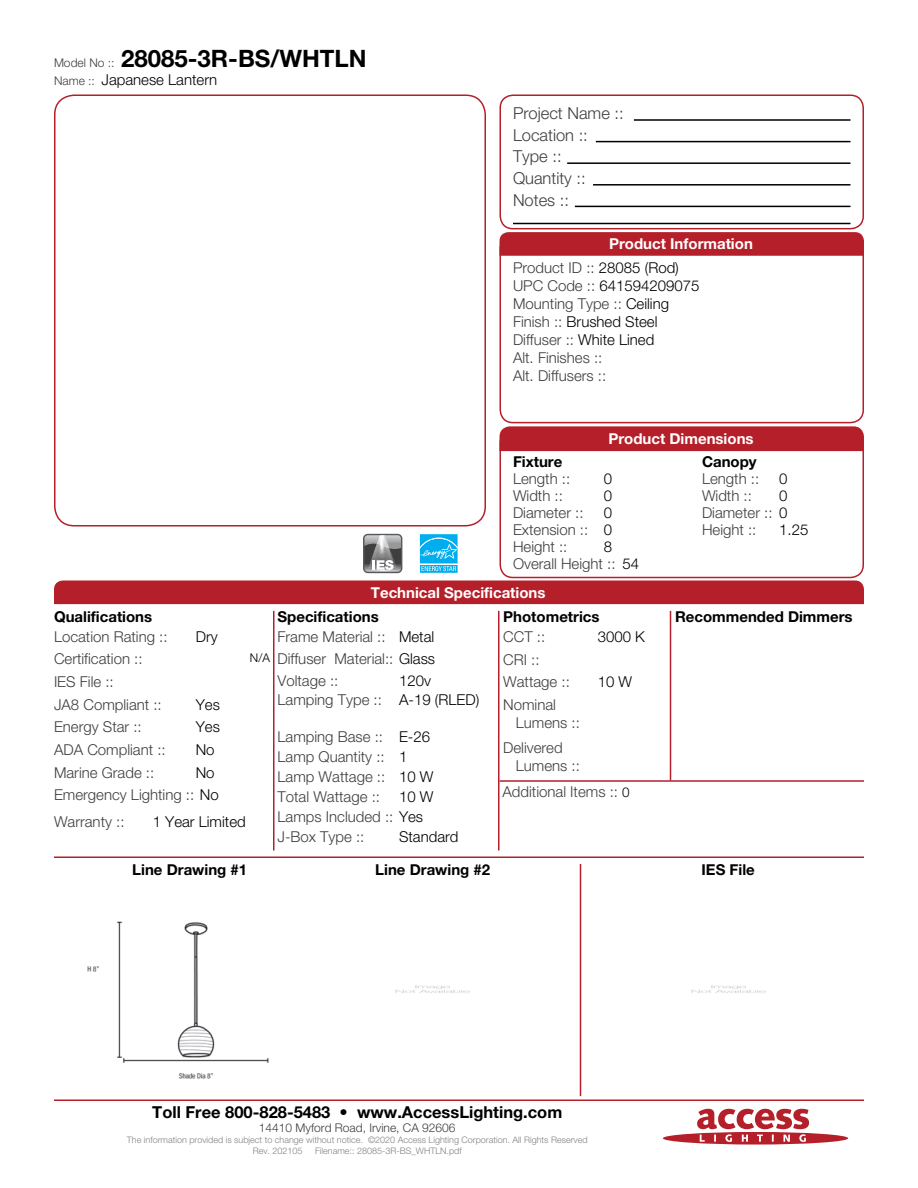
<style>
.page{position:relative;width:918px;height:1188px;background:#fff}
.page>*{position:absolute;margin:0;border:0;box-sizing:border-box;transform-origin:0 0}
.t1{font:700 24px "Helvetica Neue LT Std";color:#000001}
.Left_Justify{font:300 16.5px "Helvetica Neue LT Std";color:#3e3e3f}
.t2{font:700 16.5px "Helvetica Neue LT Std";color:#000001}
.Left_Justify-2{font:300 15px/18px "Helvetica Neue LT Std";color:#3e3e3f}
.Left_Justify-3{font:300 15px "Helvetica Neue LT Std";color:#000001}
.Left_Justify-4{font:700 15px "Helvetica Neue LT Std";color:#000001}
.t3{font:700 15px "Helvetica Neue LT Std";color:#fff}
.t4{font:300 12px "Helvetica Neue LT Std";color:#3e3e3f}
.Left_Justify-5{font:300 12px "Helvetica Neue LT Std";color:#000001}
.t5{font:300 9px "Helvetica Neue LT Std";color:#808285}
.s1{font-weight:300;font-size:12px;color:#3e3e3f}
.s2{font-size:12px;color:#3e3e3f}
.s3{color:#000001}
.s4{color:#3e3e3f}
.s5{font-size:13.5px;color:#000001}
</style>
<div class="page">
<svg style="left:663px;top:1109px;width:185px;height:36px"></svg>
<div style="left:499px;top:94px;width:365px;height:135px;border:2px solid #b41f2a;border-radius:13px"></div>
<div style="left:499px;top:235px;width:365px;height:188px;border:2px solid #b41f2a;border-radius:13px"></div>
<div style="left:499px;top:430px;width:365px;height:148px;border:2px solid #b41f2a;border-radius:13px"></div>
<hr style="left:634px;top:119px;width:217px;height:2px;background:#000001">
<hr style="left:596px;top:141px;width:254px;height:1px;background:#000001">
<hr style="left:593px;top:184px;width:258px;height:2px;background:#000001">
<hr style="left:567px;top:162px;width:283px;height:2px;background:#000001">
<hr style="left:575px;top:206px;width:275px;height:1px;background:#000001">
<hr style="left:513px;top:223px;width:337px;height:1px;background:#000001">
<svg style="left:500px;top:232px;width:364px;height:24px;background:#b5232d"></svg>
<div style="left:500px;top:426px;width:364px;height:25px;background:#b41f2a"></div>
<div style="left:54px;top:580px;width:810px;height:24px;background:#b41f2a"></div>
<hr style="left:54px;top:856px;width:810px;height:2px;background:#b41f2a">
<hr style="left:54px;top:1100px;width:810px;height:1px;background:#b41f2a">
<hr style="left:670px;top:611px;width:1px;height:170px;background:#b41f2a">
<hr style="left:580px;top:864px;width:1px;height:232px;background:#b41f2a">
<hr style="left:498px;top:611px;width:2px;height:239px;background:#b41f2a">
<hr style="left:273px;top:611px;width:1px;height:239px;background:#b41f2a">
<div style="left:54px;top:94px;width:432px;height:432px;border:2px solid #b41f2a;border-radius:20px"></div>
<hr style="left:500px;top:780px;width:364px;height:2px;background:#b41f2a">
<div style="left:363px;top:534px;width:39px;height:39px;border:1px solid #57585a;border-radius:4px"></div>
<svg style="left:363px;top:535px;width:40px;height:37px"></svg>
<svg style="left:419px;top:534px;width:39px;height:39px;background:#38bff2"></svg>
<img style="left:87px;top:921px;width:182px;height:158px">
<img style="left:395px;top:985px;width:75px;height:8px">
<img style="left:691px;top:985px;width:75px;height:8px">
<p class="t1" style="left:54px;top:44px;width:314px"><span class="s1">Model No ::</span> 28085-3R-BS/WHTLN</p>
<p class="Left_Justify-3" style="left:54px;top:70px;width:165px"><span class="s2">Name ::</span> Japanese Lantern</p>
<p class="Left_Justify" style="left:513px;top:103px;width:112px">Project Name ::</p>
<p class="Left_Justify" style="left:513px;top:125px;width:76px">Location ::</p>
<p class="Left_Justify" style="left:513px;top:146px;width:50px">Type ::</p>
<p class="Left_Justify" style="left:513px;top:168px;width:74px">Quantity ::</p>
<p class="Left_Justify" style="left:513px;top:190px;width:57px">Notes ::</p>
<p class="t3" style="left:609px;top:235px;width:145px">Product Information</p>
<p class="Left_Justify-2" style="left:513px;top:259px;width:167px">Product ID :: <span class="s3">28085 (Rod)</span></p>
<p class="Left_Justify-3" style="left:513px;top:277px;width:188px"><span class="s4">UPC Code ::</span> 641594209075</p>
<p class="Left_Justify-2" style="left:513px;top:295px;width:158px">Mounting Type :: <span class="s3">Ceiling</span></p>
<p class="Left_Justify-3" style="left:513px;top:313px;width:146px"><span class="s4">Finish ::</span> Brushed Steel</p>
<p class="Left_Justify-2" style="left:513px;top:331px;width:143px">Diffuser :: <span class="s3">White Lined</span></p>
<p class="Left_Justify-2" style="left:513px;top:349px;width:91px">Alt. Finishes ::</p>
<p class="Left_Justify-2" style="left:513px;top:367px;width:95px">Alt. Diffusers ::</p>
<p class="t3" style="left:608px;top:429px;width:147px">Product Dimensions</p>
<p class="Left_Justify-4" style="left:513px;top:453px;width:51px">Fixture</p>
<p class="Left_Justify-4" style="left:702px;top:453px;width:56px">Canopy</p>
<p class="Left_Justify-2" style="left:513px;top:470px;width:59px">Length ::</p>
<p class="Left_Justify-3" style="left:604px;top:470px;width:10px">0</p>
<p class="Left_Justify-2" style="left:702px;top:470px;width:59px">Length ::</p>
<p class="Left_Justify-3" style="left:779px;top:470px;width:10px">0</p>
<p class="Left_Justify-2" style="left:513px;top:487px;width:51px">Width ::</p>
<p class="Left_Justify-2" style="left:513px;top:537px;width:56px">Height ::</p>
<p class="Left_Justify-2" style="left:702px;top:487px;width:51px">Width ::</p>
<p class="Left_Justify-3" style="left:604px;top:487px;width:10px">0</p>
<p class="Left_Justify-3" style="left:604px;top:537px;width:10px">8</p>
<p class="Left_Justify-3" style="left:779px;top:487px;width:10px">0</p>
<p class="Left_Justify-2" style="left:513px;top:503px;width:72px">Diameter ::</p>
<p class="Left_Justify-2" style="left:513px;top:520px;width:77px">Extension ::</p>
<p class="Left_Justify-3" style="left:604px;top:504px;width:10px">0</p>
<p class="Left_Justify-2" style="left:702px;top:503px;width:87px">Diameter :: <span class="s3">0</span></p>
<p class="Left_Justify-3" style="left:604px;top:520px;width:10px">0</p>
<p class="Left_Justify-3" style="left:779px;top:520px;width:31px">1.25</p>
<p class="Left_Justify-2" style="left:702px;top:520px;width:56px">Height ::</p>
<p class="Left_Justify-2" style="left:513px;top:554px;width:104px">Overall Height ::</p>
<p class="Left_Justify-3" style="left:622px;top:554px;width:18px">54</p>
<p class="t3" style="left:371px;top:583px;width:176px">Technical Specifications</p>
<p class="Left_Justify-4" style="left:54px;top:607px;width:100px">Qualifications</p>
<p class="Left_Justify-4" style="left:503px;top:607px;width:98px">Photometrics</p>
<p class="Left_Justify-4" style="left:675px;top:607px;width:179px">Recommended Dimmers</p>
<p class="Left_Justify-4" style="left:278px;top:607px;width:103px">Specifications</p>
<p class="Left_Justify-2" style="left:54px;top:627px;width:115px">Location Rating ::</p>
<p class="Left_Justify-2" style="left:503px;top:627px;width:43px">CCT ::</p>
<p class="Left_Justify-2" style="left:503px;top:650px;width:38px">CRI ::</p>
<p class="Left_Justify-2" style="left:503px;top:673px;width:68px">Wattage ::</p>
<p class="Left_Justify-2" style="left:516px;top:695px;width:66px;text-indent:-13px">Nominal<br>Lumens ::</p>
<p class="Left_Justify-2" style="left:516px;top:738px;width:66px;text-indent:-13px">Delivered<br>Lumens ::</p>
<p class="Left_Justify-3" style="left:196px;top:627px;width:23px">Dry</p>
<p class="Left_Justify-3" style="left:598px;top:627px;width:49px">3000 K</p>
<p class="Left_Justify-3" style="left:598px;top:673px;width:36px">10 W</p>
<p class="Left_Justify-2" style="left:278px;top:627px;width:110px">Frame Material ::</p>
<p class="Left_Justify-2" style="left:278px;top:671px;width:62px">Voltage ::</p>
<p class="Left_Justify-3" style="left:399px;top:627px;width:37px">Metal</p>
<p class="Left_Justify-3" style="left:399px;top:671px;width:33px">120v</p>
<p class="Left_Justify-2" style="left:54px;top:650px;width:90px">Certification ::</p>
<p class="Left_Justify-2" style="left:54px;top:695px;width:109px">JA8 Compliant ::</p>
<p class="Left_Justify-2" style="left:278px;top:650px;width:159px">Diffuser Material:: <span class="s3">Glass</span></p>
<p class="Left_Justify-2" style="left:278px;top:691px;width:106px">Lamping Type ::</p>
<p class="Left_Justify-2" style="left:278px;top:727px;width:107px">Lamping Base ::</p>
<p class="Left_Justify-2" style="left:278px;top:747px;width:109px">Lamp Quantity ::</p>
<p class="Left_Justify-2" style="left:278px;top:767px;width:109px">Lamp Wattage ::</p>
<p class="Left_Justify-2" style="left:278px;top:787px;width:104px">Total Wattage ::</p>
<p class="Left_Justify-2" style="left:278px;top:808px;width:147px">Lamps Included :: <span class="s3">Yes</span></p>
<p class="Left_Justify-2" style="left:278px;top:828px;width:88px">J-Box Type ::</p>
<p class="Left_Justify-5" style="left:250px;top:651px;width:22px">N/A</p>
<p class="Left_Justify-2" style="left:54px;top:673px;width:61px">IES File ::</p>
<p class="Left_Justify-2" style="left:54px;top:718px;width:89px">Energy Star ::</p>
<p class="Left_Justify-2" style="left:54px;top:740px;width:113px">ADA Compliant ::</p>
<p class="Left_Justify-2" style="left:54px;top:763px;width:102px">Marine Grade ::</p>
<p class="Left_Justify-2" style="left:54px;top:786px;width:166px">Emergency Lighting :: <span class="s3">No</span></p>
<p class="Left_Justify-3" style="left:399px;top:691px;width:82px">A-19 (RLED)</p>
<p class="Left_Justify-3" style="left:399px;top:727px;width:33px">E-26</p>
<p class="Left_Justify-3" style="left:399px;top:747px;width:10px">1</p>
<p class="Left_Justify-3" style="left:399px;top:767px;width:36px">10 W</p>
<p class="Left_Justify-3" style="left:399px;top:788px;width:36px">10 W</p>
<p class="Left_Justify-3" style="left:196px;top:695px;width:26px">Yes</p>
<p class="Left_Justify-3" style="left:196px;top:718px;width:26px">Yes</p>
<p class="Left_Justify-3" style="left:196px;top:741px;width:20px">No</p>
<p class="Left_Justify-3" style="left:196px;top:763px;width:20px">No</p>
<p class="Left_Justify-2" style="left:502px;top:782px;width:129px">Additional Items :: <span class="s5">0</span></p>
<p class="Left_Justify-2" style="left:54px;top:813px;width:72px">Warranty ::</p>
<p class="Left_Justify-3" style="left:153px;top:813px;width:95px">1 Year Limited</p>
<p class="Left_Justify-3" style="left:399px;top:828px;width:61px">Standard</p>
<p class="Left_Justify-4" style="left:132px;top:860px;width:116px">Line Drawing #1</p>
<p class="Left_Justify-4" style="left:375px;top:860px;width:116px">Line Drawing #2</p>
<p class="Left_Justify-4" style="left:702px;top:860px;width:55px">IES File</p>
<p class="t2" style="left:152px;top:1101px;width:412px">Toll Free 800-828-5483 • www.AccessLighting.com</p>
<p class="t4" style="left:259px;top:1120px;width:198px">14410 Myford Road, Irvine, CA 92606</p>
<p class="t5" style="left:127px;top:1134px;width:462px">The information provided is subject to change without notice. ©2020 Access Lighting Corporation. All Rights Reserved</p>
<p class="t5" style="left:253px;top:1145px;width:51px">Rev. 202105</p>
<p class="t5" style="left:315px;top:1145px;width:148px">Filename:: 28085-3R-BS_WHTLN.pdf</p>
</div>
